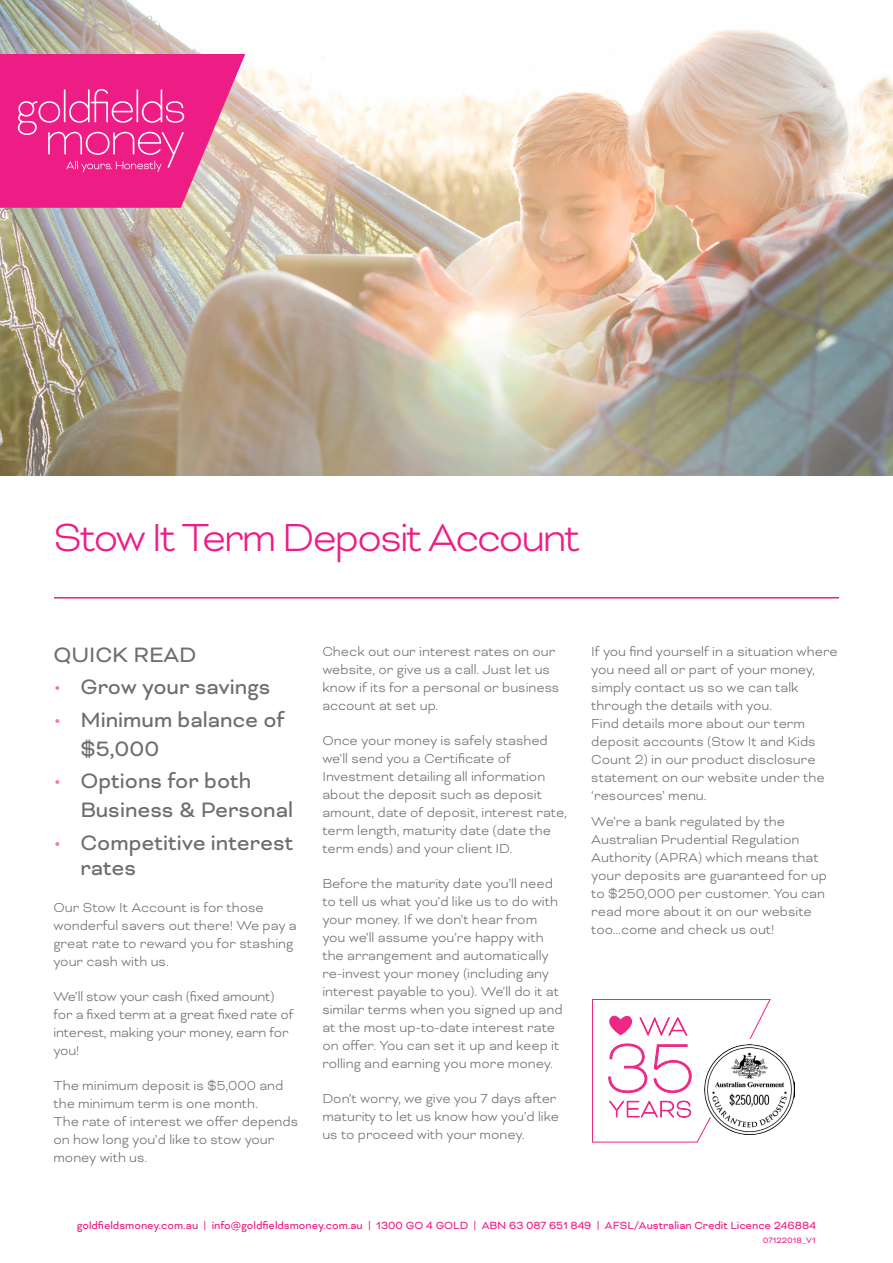
<style>
.page{position:relative;width:893px;height:1263px;background:#fff}
.page>*{position:absolute;margin:0;border:0;box-sizing:border-box;transform-origin:0 0}
.t1{font:100 78.6px "Bicyclette";color:#ed2985}
.Header_Blue{font:300 45px "Bicyclette";letter-spacing:-.05em;color:#ed1d85}
.Body_Copy_70_grey{font:24px/28.5px "Bicyclette";color:#6c6d70}
.Body_Copy_70_grey-2{font:300 15px/18px "Bicyclette";color:#6c6d70}
.t2{font:12px "Bicyclette";color:#ed1d85}
.t3{font:9px "Bicyclette";color:#ed1d85}
.s1{color:#f179a5}
</style>
<div class="page">
<img style="left:772px;top:1050px;width:23px;height:79px">
<svg style="left:592px;top:999px;width:180px;height:144px"></svg>
<img style="left:0;top:0;width:893px;height:475px">
<svg style="left:0;top:54px;width:245px;height:154px"></svg>
<hr style="left:54px;top:597px;width:785px;height:1px;background:#ed1d85">
<p class="Header_Blue" style="left:53px;top:511px;width:528px">Stow It Term Deposit Account</p>
<p class="Body_Copy_70_grey" style="left:53px;top:640px;width:145px">QUICK READ</p>
<p class="Body_Copy_70_grey" style="left:53px;top:673px;width:219px"><span class="s1">•</span> Grow your savings</p>
<p class="Body_Copy_70_grey" style="left:80px;top:706px;width:206px;text-indent:-27px"><span class="s1">•</span> Minimum balance of $5,000</p>
<p class="Body_Copy_70_grey" style="left:80px;top:767px;width:214px;text-indent:-27px"><span class="s1">•</span> Options for both<br>Business &amp; Personal</p>
<p class="Body_Copy_70_grey" style="left:80px;top:830px;width:214px;line-height:25.5px;text-indent:-27px"><span class="s1">•</span> Competitive interest rates</p>
<p class="Body_Copy_70_grey-2" style="left:53px;top:898px;width:245px">Our Stow It Account is for those wonderful savers out there! We pay a great rate to reward you for stashing your cash with us.</p>
<p class="Body_Copy_70_grey-2" style="left:53px;top:987px;width:242px">We’ll stow your cash (fixed amount) for a fixed term at a great fixed rate of interest, making your money, earn for you!</p>
<p class="Body_Copy_70_grey-2" style="left:53px;top:1076px;width:246px">The minimum deposit is $5,000 and the minimum term is one month.<br>The rate of interest we offer depends on how long you’d like to stow your money with us.</p>
<p class="Body_Copy_70_grey-2" style="left:322px;top:642px;width:239px">Check out our interest rates on our website, or give us a call. Just let us know if its for a personal or business account at set up.</p>
<p class="Body_Copy_70_grey-2" style="left:322px;top:731px;width:246px">Once your money is safely stashed we’ll send you a Certificate of Investment detailing all information about the deposit such as deposit amount, date of deposit, interest rate, term length, maturity date (date the term ends) and your client ID.</p>
<p class="Body_Copy_70_grey-2" style="left:322px;top:874px;width:242px">Before the maturity date you’ll need to tell us what you’d like us to do with your money. If we don’t hear from you we’ll assume you’re happy with the arrangement and automatically re-invest your money (including any interest payable to you). We’ll do it at similar terms when you signed up and at the most up-to-date interest rate on offer. You can set it up and keep it rolling and earning you more money.</p>
<p class="Body_Copy_70_grey-2" style="left:322px;top:1089px;width:238px">Don’t worry, we give you 7 days after maturity to let us know how you’d like us to proceed with your money.</p>
<p class="Body_Copy_70_grey-2" style="left:591px;top:642px;width:248px">If you find yourself in a situation where you need all or part of your money, simply contact us so we can talk through the details with you.<br>Find details more about our term deposit accounts (Stow It and Kids<br>Count 2) in our product disclosure statement on our website under the ‘resources’ menu.</p>
<p class="Body_Copy_70_grey-2" style="left:591px;top:812px;width:237px">We’re a bank regulated by the<br>Australian Prudential Regulation<br>Authority (APRA) which means that your deposits are guaranteed for up to $250,000 per customer. You can read more about it on our website too…come and check us out!</p>
<h1 class="t1" style="left:604px;top:1023px;width:93px">35</h1>
<p class="t2" style="left:77px;top:1218px;width:741px">goldfieldsmoney.com.au | info@goldfieldsmoney.com.au | 1300 GO 4 GOLD | ABN 63 087 651 849 | AFSL/Australian Credit Licence 246884</p>
<p class="t3" style="left:763px;top:1235px;width:54px">07122018_V1</p>
</div>
